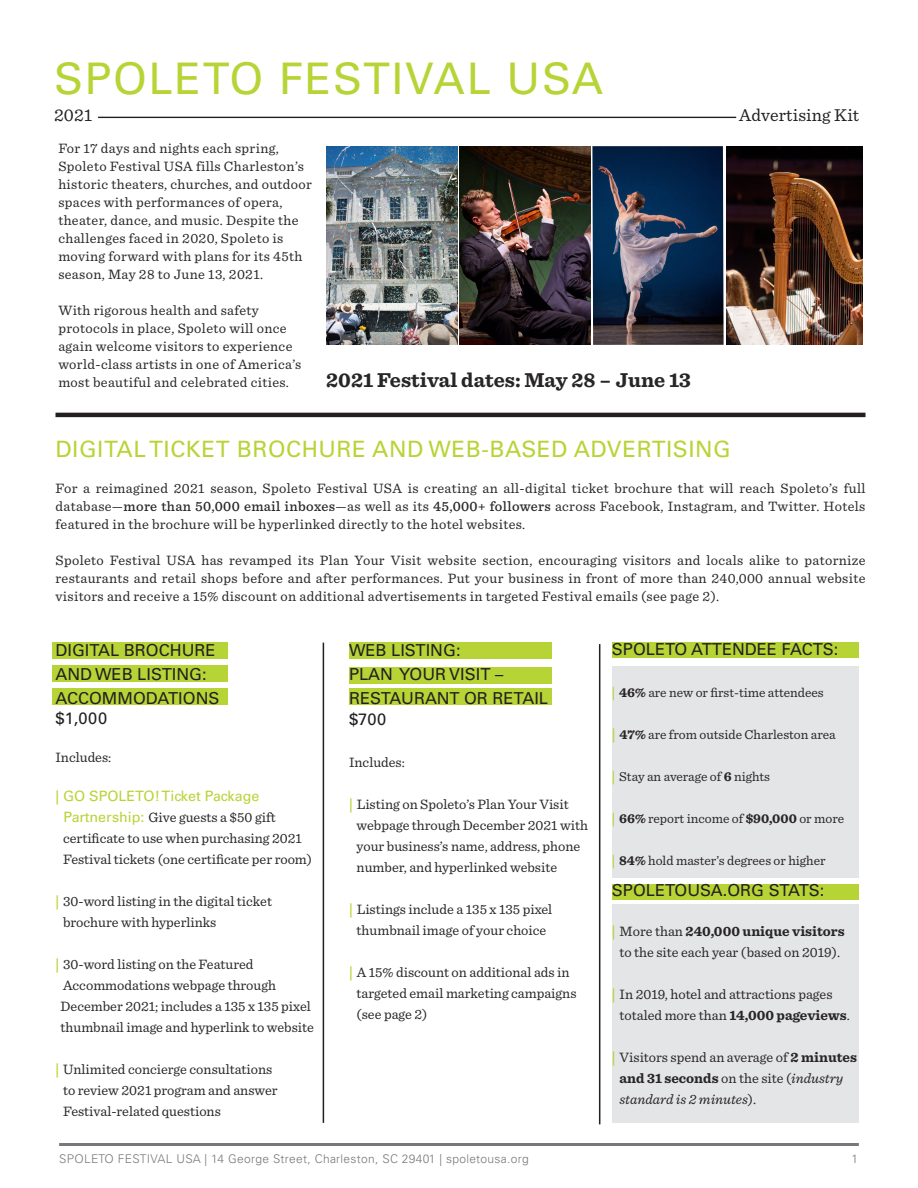
<style>
.page{position:relative;width:918px;height:1188px;background:#fff}
.page>*{position:absolute;margin:0;border:0;box-sizing:border-box;transform-origin:0 0}
.t1{font:43.5px "Univers LT Std";letter-spacing:.04em;color:#b7d436}
.t2{font:22.5px "Univers LT Std";letter-spacing:.025em;color:#b7d436}
.t3{font:700 21px "Sentinel";color:#282526}
.t4{font:18px "Sentinel";letter-spacing:.01em;color:#231f20}
.t5{font:16.5px/24px "Univers LT Std";color:#231f20}
.t6{font:14.25px/21px "Sentinel";color:#282526}
.t7{font:14.25px/18px "Sentinel";letter-spacing:.025em;color:#282526}
.t8{font:13.5px "Sentinel";color:#282526}
.t9{font:300 12px "Univers LT Std";letter-spacing:.025em;color:#76787b}
.s1{font-weight:500}
.s2{font-family:"Univers LT Std";color:#b7d436}
.s3{font-weight:700}
.s4{font-family:"Univers LT Std";font-size:14.25px;color:#b7d436}
.s5{font-style:italic}
</style>
<div class="page">
<div style="left:52px;top:688px;width:176px;height:17px;background:#b7d436"></div>
<div style="left:349px;top:667px;width:203px;height:16px;background:#b7d436"></div>
<div style="left:349px;top:643px;width:203px;height:16px;background:#b7d436"></div>
<div style="left:52px;top:665px;width:176px;height:17px;background:#b7d436"></div>
<div style="left:52px;top:643px;width:176px;height:16px;background:#b7d436"></div>
<hr style="left:98px;top:117px;width:638px;height:1px;background:#231f20">
<img style="left:460px;top:146px;width:130px;height:199px">
<img style="left:726px;top:146px;width:136px;height:199px">
<img style="left:592px;top:146px;width:132px;height:199px">
<img style="left:327px;top:146px;width:130px;height:199px">
<hr style="left:56px;top:413px;width:810px;height:4px;background:#231f20">
<hr style="left:323px;top:643px;width:1px;height:480px;background:#231f20">
<hr style="left:599px;top:644px;width:1px;height:480px;background:#231f20">
<hr style="left:59px;top:1143px;width:800px;height:3px;background:#76787b">
<div style="left:612px;top:666px;width:247px;height:212px;background:#e4e5e7"></div>
<div style="left:349px;top:688px;width:203px;height:17px;background:#b7d436"></div>
<div style="left:612px;top:643px;width:247px;height:15px;background:#b7d436"></div>
<div style="left:612px;top:904px;width:247px;height:219px;background:#e4e5e7"></div>
<div style="left:612px;top:884px;width:247px;height:15px;background:#b7d436"></div>
<p class="t1" style="left:54px;top:53px;width:551px">SPOLETO FESTIVAL USA</p>
<p class="t4" style="left:54px;top:102px;width:40px">2021</p>
<p class="t4" style="left:739px;top:102px;width:122px">Advertising Kit</p>
<p class="t7" style="left:58px;top:138px;width:255px">For 17 days and nights each spring, Spoleto Festival USA fills Charleston’s historic theaters, churches, and outdoor spaces with performances of opera, theater, dance, and music. Despite the challenges faced in 2020, Spoleto is moving forward with plans for its 45th season, May 28 to June 13, 2021.</p>
<p class="t7" style="left:58px;top:300px;width:244px">With rigorous health and safety protocols in place, Spoleto will once again welcome visitors to experience world-class artists in one of America’s most beautiful and celebrated cities.</p>
<p class="t3" style="left:326px;top:363px;width:366px">2021 Festival dates: May 28 – June 13</p>
<p class="t2" style="left:56px;top:435px;width:677px">DIGITAL TICKET BROCHURE AND WEB-BASED ADVERTISING</p>
<p class="t6" style="left:56px;top:478px;width:812px;line-height:18px;text-align:justify">For a reimagined 2021 season, Spoleto Festival USA is creating an all-digital ticket brochure that will reach Spoleto’s full database—<span class="s1">more than 50,000 email inboxes</span>—as well as its <span class="s1">45,000+ followers</span> across Facebook, Instagram, and Twitter. Hotels featured in the brochure will be hyperlinked directly to the hotel websites.</p>
<p class="t6" style="left:56px;top:550px;width:812px;line-height:18px;text-align:justify">Spoleto Festival USA has revamped its Plan Your Visit website section, encouraging visitors and locals alike to patornize restaurants and retail shops before and after performances. Put your business in front of more than 240,000 annual website visitors and receive a 15% discount on additional advertisements in targeted Festival emails (see page 2).</p>
<p class="t5" style="left:56px;top:638px;width:162px">DIGITAL BROCHURE<br>AND WEB LISTING:</p>
<p class="t5" style="left:56px;top:686px;width:166px">ACCOMMODATIONS</p>
<p class="t5" style="left:56px;top:706px;width:53px">$1,000</p>
<p class="t6" style="left:56px;top:746px;width:57px">Includes:</p>
<p class="t6" style="left:63px;top:785px;width:250px;text-indent:-8px"><span class="s2">| GO SPOLETO! Ticket Package Partnership:</span> Give guests a $50 gift certificate to use when purchasing 2021<br>Festival tickets (one certificate per room)</p>
<p class="t6" style="left:63px;top:890px;width:210px;text-indent:-8px"><span class="s2">|</span> 30-word listing in the digital ticket brochure with hyperlinks</p>
<p class="t6" style="left:61px;top:953px;width:255px;text-indent:-5px"><span class="s2">|</span> 30-word listing on the Featured Accommodations webpage through December 2021; includes a 135 x 135 pixel thumbnail image and hyperlink to website</p>
<p class="t6" style="left:63px;top:1058px;width:216px;text-indent:-8px"><span class="s2">|</span> Unlimited concierge consultations to review 2021 program and answer<br>Festival-related questions</p>
<p class="t5" style="left:349px;top:638px;width:156px">WEB LISTING:<br>PLAN YOUR VISIT –</p>
<p class="t5" style="left:349px;top:686px;width:201px">RESTAURANT OR RETAIL</p>
<p class="t5" style="left:349px;top:707px;width:39px">$700</p>
<p class="t6" style="left:349px;top:751px;width:57px">Includes:</p>
<p class="t6" style="left:357px;top:793px;width:233px;text-indent:-8px"><span class="s2">|</span> Listing on Spoleto’s Plan Your Visit webpage through December 2021 with your business’s name, address, phone number, and hyperlinked website</p>
<p class="t6" style="left:349px;top:898px;width:205px;text-align:center"><span class="s2">|</span> Listings include a 135 x 135 pixel thumbnail image of your choice</p>
<p class="t6" style="left:357px;top:961px;width:221px;text-indent:-8px"><span class="s2">|</span> A 15% discount on additional ads in targeted email marketing campaigns (see page 2)</p>
<p class="t5" style="left:612px;top:637px;width:228px">SPOLETO ATTENDEE FACTS:</p>
<p class="t8" style="left:612px;top:682px;width:213px"><span class="s2">|</span> <span class="s3">46%</span> are new or first-time attendees</p>
<p class="t8" style="left:612px;top:724px;width:225px"><span class="s4">|</span> <span class="s3">47%</span> are from outside Charleston area</p>
<p class="t8" style="left:612px;top:766px;width:160px"><span class="s2">|</span> Stay an average of <span class="s3">6</span> nights</p>
<p class="t8" style="left:612px;top:808px;width:234px"><span class="s2">|</span> <span class="s3">66%</span> report income of <span class="s3">$90,000</span> or more</p>
<p class="t8" style="left:612px;top:850px;width:215px"><span class="s2">|</span> <span class="s3">84%</span> hold master’s degrees or higher</p>
<p class="t5" style="left:612px;top:878px;width:214px">SPOLETOUSA.ORG STATS:</p>
<p class="t6" style="left:612px;top:920px;width:234px;text-align:center"><span class="s2">|</span> More than <span class="s3">240,000 unique visitors </span>to the site each year (based on 2019).</p>
<p class="t6" style="left:620px;top:983px;width:232px;text-indent:-8px"><span class="s2">|</span> In 2019, hotel and attractions pages totaled more than <span class="s3">14,000 pageviews</span>.</p>
<p class="t6" style="left:619px;top:1046px;width:239px;text-indent:-7px"><span class="s2">|</span> Visitors spend an average of <span class="s3">2 minutes and 31 seconds</span> on the site (<span class="s5">industry standard is 2 minutes</span>).</p>
<p class="t9" style="left:59px;top:1151px;width:471px">SPOLETO FESTIVAL USA | 14 George Street, Charleston, SC 29401 | spoletousa.org</p>
<p class="t9" style="left:851px;top:1151px;width:8px">1</p>
</div>
